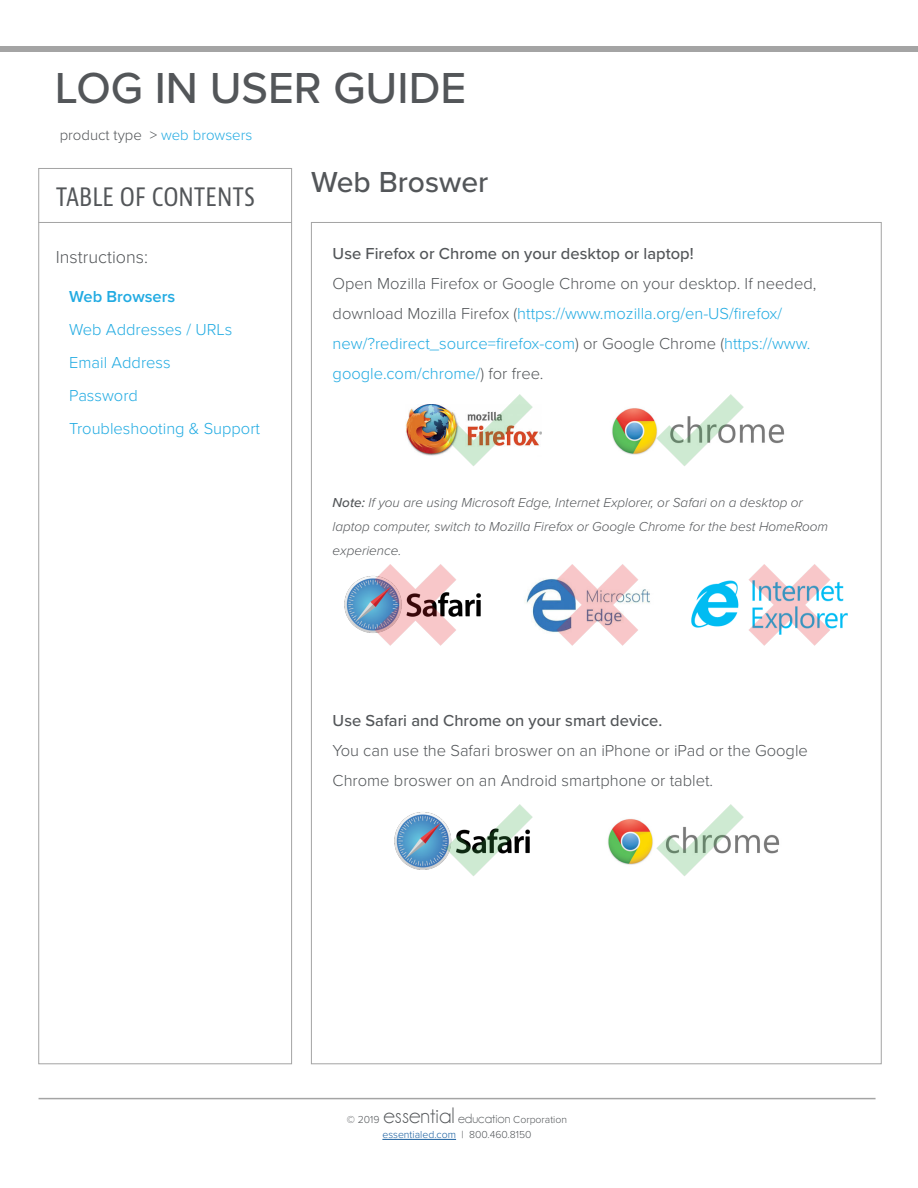
<style>
.page{position:relative;width:918px;height:1188px;background:#fff}
.page>*{position:absolute;margin:0;border:0;box-sizing:border-box;transform-origin:0 0}
.t1{font:500 45px "Proxima Nova";color:#535659}
.t2{font:500 30px "Proxima Nova";color:#535659}
.t3{font:condensed 27px "Bernino Sans";color:#535659}
.t4{font:300 18px "Proxima Nova";color:#535659}
.t5{font:300 16.5px/30px "Proxima Nova";color:#535659}
.t6{font:500 16.5px "Proxima Nova";color:#535659}
.t7{font:300 16.5px "Proxima Nova";color:#22abe2}
.t8{font:600 16.5px "Proxima Nova";color:#22abe2}
.t9{font:300 15px "Proxima Nova";color:#535659}
.t10{font:italic 300 13.5px/24px "Proxima Nova";color:#535659}
.t11{font:300 10.5px "Proxima Nova";color:#535659}
.t12{font:300 10.5px "Proxima Nova";color:#175d9e}
.s1{color:#24abe2}
.s2{color:#22abe2}
.s3{font-weight:500}
.s4{font-family:"Champagne&Limousines";font-weight:400;font-size:22.5px}
.s5{font-family:"Champagne&Limousines";font-weight:400;font-size:13.5px}
.s6{color:#535659}
</style>
<div class="page">
<div style="left:0;top:46px;width:918px;height:6px;background:#a4a4a4"></div>
<div style="left:39px;top:168px;width:253px;height:896px;border:1px solid #a4a4a4"></div>
<hr style="left:382px;top:1139px;width:74px;height:1px;background:#175d9e">
<hr style="left:39px;top:1098px;width:837px;height:1px;background:#a4a4a4">
<hr style="left:39px;top:222px;width:253px;height:1px;background:#a4a4a4">
<img style="left:612px;top:408px;width:173px;height:47px">
<img style="left:608px;top:819px;width:172px;height:46px">
<img style="left:405px;top:405px;width:29px;height:51px">
<img style="left:526px;top:580px;width:16px;height:49px">
<img style="left:691px;top:580px;width:157px;height:49px">
<img style="left:394px;top:812px;width:40px;height:57px">
<img style="left:344px;top:579px;width:137px;height:51px">
<img style="left:360px;top:564px;width:108px;height:82px">
<img style="left:542px;top:564px;width:108px;height:82px">
<img style="left:734px;top:564px;width:108px;height:82px">
<img style="left:434px;top:394px;width:108px;height:72px">
<img style="left:434px;top:804px;width:99px;height:72px">
<img style="left:644px;top:394px;width:108px;height:72px">
<img style="left:644px;top:804px;width:108px;height:72px">
<p class="t1" style="left:55px;top:61px;width:413px">LOG IN USER GUIDE</p>
<p class="t9" style="left:60px;top:127px;width:194px">product type &gt; <span class="s1">web browsers</span></p>
<p class="t3" style="left:56px;top:179px;width:201px">TABLE OF CONTENTS</p>
<p class="t4" style="left:56px;top:247px;width:94px">Instructions:</p>
<p class="t8" style="left:69px;top:287px;width:108px">Web Browsers</p>
<p class="t7" style="left:69px;top:320px;width:165px">Web Addresses / URLs</p>
<p class="t7" style="left:69px;top:353px;width:103px">Email Address</p>
<p class="t7" style="left:69px;top:386px;width:70px">Password</p>
<p class="t7" style="left:69px;top:419px;width:192px">Troubleshooting &amp; Support</p>
<p class="t2" style="left:311px;top:164px;width:179px">Web Broswer</p>
<p class="t6" style="left:333px;top:243px;width:363px">Use Firefox or Chrome on your desktop or laptop!</p>
<p class="t5" style="left:333px;top:268px;width:485px">Open Mozilla Firefox or Google Chrome on your desktop. If needed, download Mozilla Firefox (<span class="s2">https://www.mozilla.org/en-US/firefox/ new/?redirect_source=firefox-com</span>) or Google Chrome (<span class="s2">https://www. google.com/chrome/</span>) for free.</p>
<p class="t10" style="left:333px;top:491px;width:497px"><span class="s3">Note:</span> If you are using Microsoft Edge, Internet Explorer, or Safari on a desktop or laptop computer, switch to Mozilla Firefox or Google Chrome for the best HomeRoom experience.</p>
<p class="t6" style="left:333px;top:710px;width:331px">Use Safari and Chrome on your smart device.</p>
<p class="t5" style="left:333px;top:735px;width:477px">You can use the Safari broswer on an iPhone or iPad or the Google<br>Chrome broswer on an Android smartphone or tablet.</p>
<p class="t11" style="left:347px;top:1113px;width:222px">© 2019 <span class="s4">essential</span> <span class="s5">education</span> Corporation</p>
<p class="t12" style="left:382px;top:1128px;width:151px">essentialed.com <span class="s6">| 800.460.8150</span></p>
</div>
